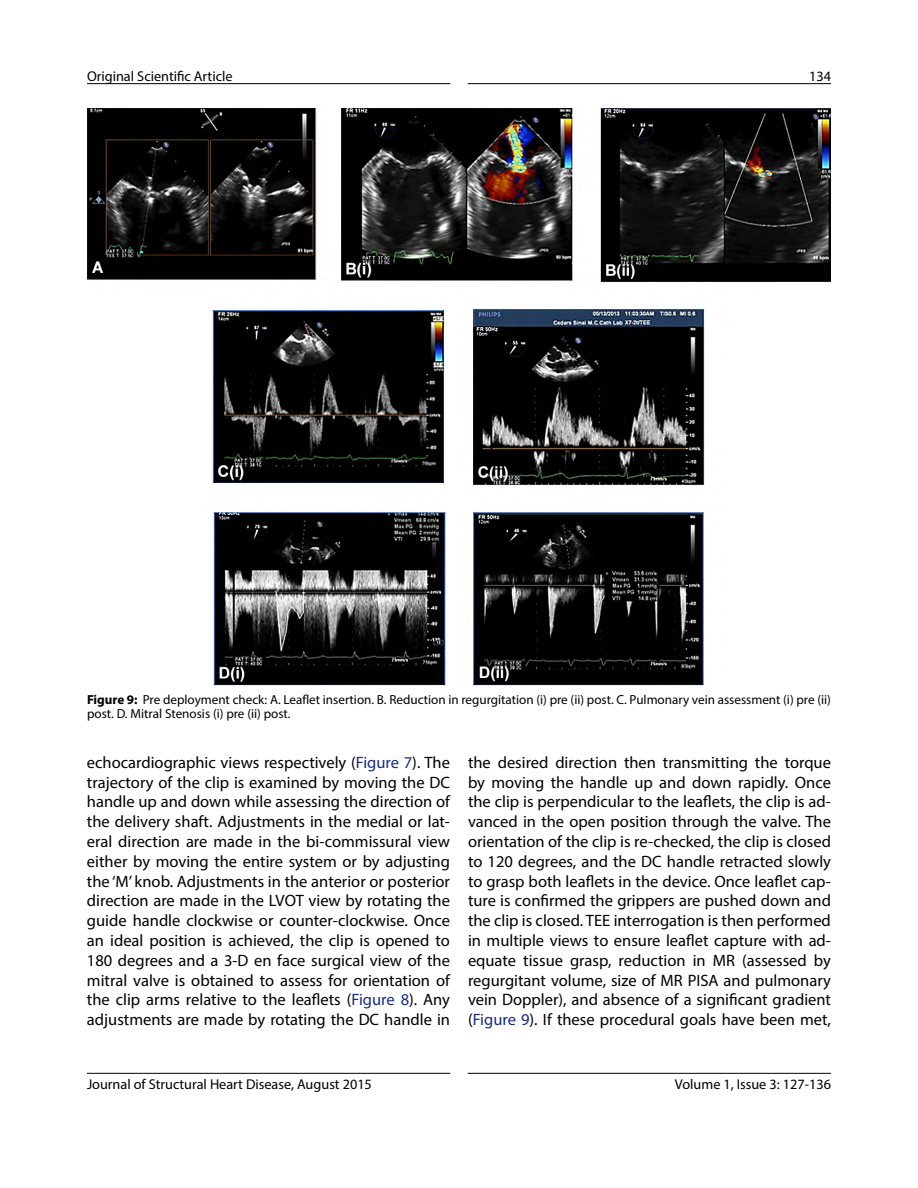
<style>
.page{position:relative;width:918px;height:1188px;background:#fff}
.page>*{position:absolute;margin:0;border:0;box-sizing:border-box;transform-origin:0 0}
.t1{font:16.5px/19.8px "Myriad Pro";color:#000;text-align:justify}
.t2{font:14.25px "Myriad Pro";color:#000}
.t3{font:13.2px/14.2px "Myriad Pro";color:#000}
.s1{font-weight:700}
.s2{color:#162b82}
</style>
<div class="page">
<hr style="left:87px;top:1073px;width:363px;height:1px;background:#000">
<hr style="left:468px;top:1073px;width:363px;height:1px;background:#000">
<hr style="left:87px;top:83px;width:363px;height:1px;background:#000">
<hr style="left:468px;top:83px;width:363px;height:1px;background:#000">
<img style="left:87px;top:108px;width:744px;height:578px">
<p class="t2" style="left:87px;top:67px;width:147px">Original Scientific Article</p>
<p class="t2" style="left:809px;top:67px;width:23px">134</p>
<p class="t3" style="left:87px;top:692px;width:746px"><span class="s1">Figure 9:</span> Pre deployment check: A. Leaflet insertion. B. Reduction in regurgitation (i) pre (ii) post. C. Pulmonary vein assessment (i) pre (ii) post. D. Mitral Stenosis (i) pre (ii) post.</p>
<p class="t1" style="left:87px;top:752px;width:365px">echocardiographic views respectively (<span class="s2">Figure 7</span>). The trajectory of the clip is examined by moving the DC handle up and down while assessing the direction of the delivery shaft. Adjustments in the medial or lat&shy;eral direction are made in the bi-commissural view either by moving the entire system or by adjusting the ‘M’ knob. Adjustments in the anterior or posterior direction are made in the LVOT view by rotating the guide handle clockwise or counter-clockwise. Once an ideal position is achieved, the clip is opened to 180 degrees and a 3-D en face surgical view of the mitral valve is obtained to assess for orientation of the clip arms relative to the leaflets (<span class="s2">Figure 8</span>). Any adjustments are made by rotating the DC handle in</p>
<p class="t1" style="left:468px;top:752px;width:365px">the desired direction then transmitting the torque by moving the handle up and down rapidly. Once the clip is perpendicular to the leaflets, the clip is ad&shy;vanced in the open position through the valve. The orientation of the clip is re-checked, the clip is closed to 120 degrees, and the DC handle retracted slowly to grasp both leaflets in the device. Once leaflet cap&shy;ture is confirmed the grippers are pushed down and the clip is closed. TEE interrogation is then performed in multiple views to ensure leaflet capture with ad&shy;equate tissue grasp, reduction in MR (assessed by regurgitant volume, size of MR PISA and pulmonary vein Doppler), and absence of a significant gradient (<span class="s2">Figure 9</span>). If these procedural goals have been met,</p>
<p class="t2" style="left:87px;top:1075px;width:286px">Journal of Structural Heart Disease, August 2015</p>
<p class="t2" style="left:675px;top:1075px;width:158px">Volume 1, Issue 3: 127-136</p>
</div>
